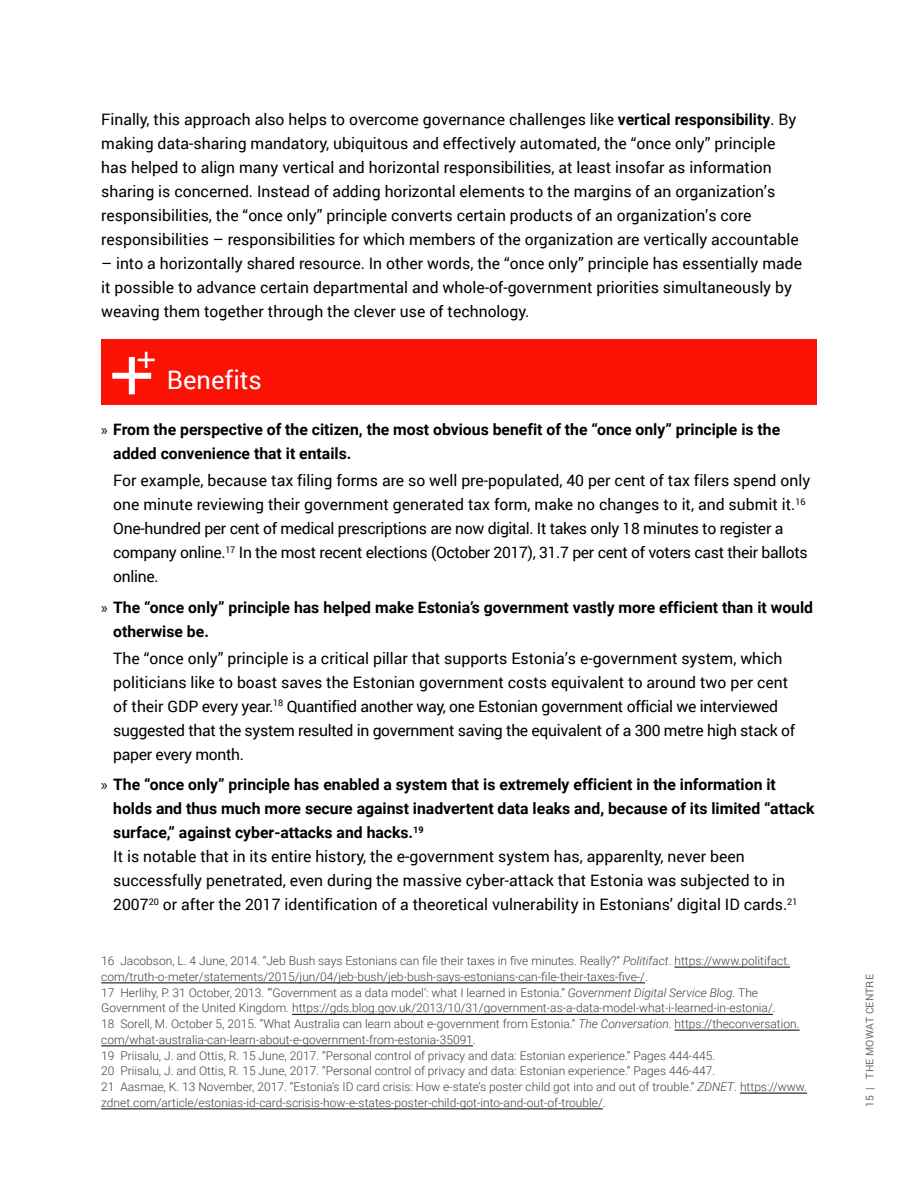
<style>
.page{position:relative;width:918px;height:1188px;background:#fff}
.page>*{position:absolute;margin:0;border:0;box-sizing:border-box;transform-origin:0 0}
.t1{font:25.5px "Roboto";color:#fff}
.Paragraph{font:15.75px/24px "Roboto";color:#000}
.Paragraph-2{font:15.75px/24px "Roboto";letter-spacing:-.02em;color:#000}
.t2{font:700 15.75px/24px "Roboto";color:#000}
.Footnotes{font:300 12px/15.8px "Roboto";color:#414042}
.t3{font:10.5px "Roboto";letter-spacing:.01em;color:#6d6e71}
.s1{font-weight:700}
.s2{font-family:"Myriad Pro";font-weight:400}
.s3{font-family:"Myriad Pro"}
.s4{font-style:italic}
</style>
<div class="page">
<hr style="left:674px;top:967px;width:116px;height:1px;background:#000">
<hr style="left:101px;top:982px;width:544px;height:1px;background:#000">
<hr style="left:292px;top:1014px;width:481px;height:1px;background:#000">
<hr style="left:675px;top:1030px;width:125px;height:1px;background:#000">
<hr style="left:101px;top:1045px;width:372px;height:1px;background:#000">
<hr style="left:740px;top:1093px;width:67px;height:1px;background:#000">
<hr style="left:101px;top:1108px;width:502px;height:1px;background:#000">
<div style="left:101px;top:339px;width:716px;height:66px;background:#fc1205"></div>
<div style="left:112px;top:373px;width:39px;height:6px;background:#fff"></div>
<div style="left:129px;top:357px;width:6px;height:37px;background:#fff"></div>
<svg style="left:138px;top:352px;width:17px;height:16px"></svg>
<p class="Paragraph" style="left:101px;top:107px;width:699px">Finally, this approach also helps to overcome governance challenges like <span class="s1">vertical responsibility</span>. By making data-sharing mandatory, ubiquitous and effectively automated, the “once only” principle has helped to align many vertical and horizontal responsibilities, at least insofar as information sharing is concerned. Instead of adding horizontal elements to the margins of an organization’s responsibilities, the “once only” principle converts certain products of an organization’s core responsibilities – responsibilities for which members of the organization are vertically accountable</p>
<p class="Paragraph" style="left:101px;top:251px;width:702px">– into a horizontally shared resource. In other words, the “once only” principle has essentially made it possible to advance certain departmental and whole-of-government priorities simultaneously by weaving them together through the clever use of technology.</p>
<h2 class="t1" style="left:167px;top:365px;width:97px">Benefits</h2>
<p class="t2" style="left:113px;top:417px;width:668px;text-indent:-12px"><span class="s2">»</span> From the perspective of the citizen, the most obvious benefit of the “once only” principle is the added convenience that it entails.</p>
<p class="Paragraph-2" style="left:113px;top:468px;width:699px">For example, because tax filing forms are so well pre-populated, 40 per cent of tax filers spend only one minute reviewing their government generated tax form, make no changes to it, and submit it.<sup>16<br></sup>One-hundred per cent of medical prescriptions are now digital. It takes only 18 minutes to register a company online.<sup>17</sup> In the most recent elections (October 2017), 31.7 per cent of voters cast their ballots online.</p>
<p class="t2" style="left:113px;top:595px;width:701px;text-indent:-12px"><span class="s2">»</span> The “once only” principle has helped make Estonia’s government vastly more efficient than it would otherwise be.</p>
<p class="Paragraph" style="left:113px;top:646px;width:683px">The “once only” principle is a critical pillar that supports Estonia’s e-government system, which politicians like to boast saves the Estonian government costs equivalent to around two per cent of their GDP every year.<sup>18</sup> Quantified another way, one Estonian government official we interviewed suggested that the system resulted in government saving the equivalent of a 300 metre high stack of paper every month.</p>
<p class="Paragraph" style="left:113px;top:773px;width:703px;text-indent:-12px"><span class="s3">»</span> <span class="s1">The “once only” principle has enabled a system that is extremely efficient in the information it holds and thus much more secure against inadvertent data leaks and, because of its limited “attack surface,” against cyber-attacks and hacks.</span><sup>19<br></sup>It is notable that in its entire history, the e-government system has, apparenlty, never been successfully penetrated, even during the massive cyber-attack that Estonia was subjected to in 2007<sup>20</sup> or after the 2017 identification of a theoretical vulnerability in Estonians’ digital ID cards.<sup>21</sup></p>
<p class="Footnotes" style="left:101px;top:953px;width:690px">16 Jacobson, L. 4 June, 2014. “Jeb Bush says Estonians can file their taxes in five minutes. Really?” <span class="s4">Politifact</span>. https://www.politifact. com/truth-o-meter/statements/2015/jun/04/jeb-bush/jeb-bush-says-estonians-can-file-their-taxes-five-/.</p>
<p class="Footnotes" style="left:101px;top:984px;width:676px">17 Herlihy, P. 31 October, 2013. “‘Government as a data model’: what I learned in Estonia.” <span class="s4">Government Digital Service Blog</span>. The<br>Government of the United Kingdom. https://gds.blog.gov.uk/2013/10/31/government-as-a-data-model-what-i-learned-in-estonia/.</p>
<p class="Footnotes" style="left:101px;top:1016px;width:700px">18 Sorell, M. October 5, 2015. “What Australia can learn about e-government from Estonia.” <span class="s4">The Conversation</span>. https://theconversation. com/what-australia-can-learn-about-e-government-from-estonia-35091.</p>
<p class="Footnotes" style="left:101px;top:1047px;width:615px">19 Priisalu, J. and Ottis, R. 15 June, 2017. “Personal control of privacy and data: Estonian experience.” Pages 444-445.</p>
<p class="Footnotes" style="left:101px;top:1063px;width:615px">20 Priisalu, J. and Ottis, R. 15 June, 2017. “Personal control of privacy and data: Estonian experience.” Pages 446-447.</p>
<p class="Footnotes" style="left:101px;top:1079px;width:707px">21 Aasmae, K. 13 November, 2017. “Estonia’s ID card crisis: How e-state’s poster child got into and out of trouble.” <span class="s4">ZDNET</span>. https://www. zdnet.com/article/estonias-id-card-scrisis-how-e-states-poster-child-got-into-and-out-of-trouble/.</p>
<p class="t3" style="left:864px;top:1107px;width:134px;rotate:-90deg">15 | THE MOWAT CENTRE</p>
</div>
